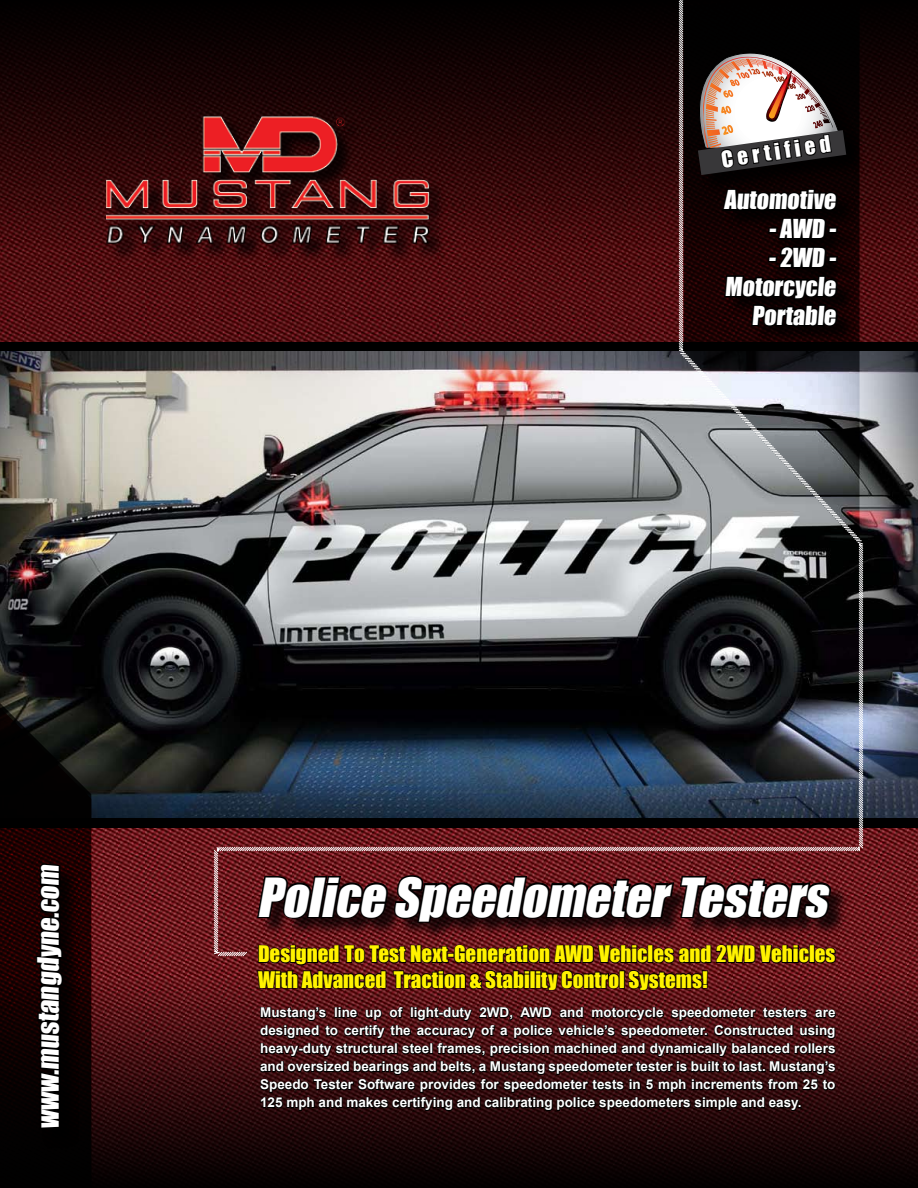
<style>
.page{position:relative;width:918px;height:1188px;background:#fff}
.page>*{position:absolute;margin:0;border:0;box-sizing:border-box;transform-origin:0 0}
.t1{font:italic 49.5px "Impact";color:#fff}
.t2{font:27px "Impact";color:#fff}
.t3{font:24px/28.8px "Impact";color:#fff;text-align:right}
.t4{font:21.15px "Impact";color:#fff}
.t5{font:21px/25.5px "Impact";color:#fff200}
.t6{font:700 13.5px/18px "Arial";color:#fff;text-align:justify}
</style>
<div class="page">
<img style="left:0;top:271px;width:918px;height:687px">
<svg style="left:122px;top:958px;width:796px;height:230px;background:#240809"></svg>
<svg style="left:0;top:0;width:918px;height:271px;background:#1f0506"></svg>
<div style="left:259px;top:877px;width:659px;height:184px;background:#000;opacity:.75"></div>
<div style="left:109px;top:118px;width:373px;height:183px;background:#000;opacity:.75"></div>
<img style="left:106px;top:114px;width:107px;height:147px">
<img style="left:1px;top:351px;width:917px;height:466px">
<div style="left:724px;top:191px;width:194px;height:296px;background:#000;opacity:.75"></div>
<svg style="left:0;top:707px;width:91px;height:481px;background:#100605"></svg>
<div style="left:38px;top:866px;width:84px;height:322px;background:#000;opacity:.75"></div>
<svg style="left:22px;top:862px;width:66px;height:269px;background:#0d0000"></svg>
<div style="left:700px;top:132px;width:171px;height:68px;background:#000;opacity:.75"></div>
<svg style="left:256px;top:957px;width:581px;height:155px;background:#350c0e"></svg>
<img style="left:213px;top:0;width:651px;height:957px">
<h3 class="t4" style="left:719px;top:144px;width:111px;rotate:-9deg">Certified</h3>
<h3 class="t3" style="left:724px;top:185px;width:116px">Automotive</h3>
<h3 class="t3" style="left:769px;top:214px;width:72px">- AWD -</h3>
<h3 class="t3" style="left:725px;top:243px;width:116px">- 2WD -<br>Motorcycle<br>Portable</h3>
<h2 class="t2" style="left:27px;top:1129px;width:269px;rotate:-90deg">www.mustangdyne.com</h2>
<h1 class="t1" style="left:257px;top:859px;width:584px">Police SpeedometerTesters</h1>
<h3 class="t5" style="left:258px;top:941px;width:579px">Designed To Test Next-Generation AWD Vehicles and 2WD Vehicles<br>With Advanced Traction &amp; Stability Control Systems!</h3>
<p class="t6" style="left:260px;top:1004px;width:577px">Mustang’s line up of light-duty 2WD, AWD and motorcycle speedometer testers are designed to certify the accuracy of a police vehicle’s speedometer. Constructed using heavy-duty structural steel frames, precision machined and dynamically balanced rollers and oversized bearings and belts, a Mustang speedometer tester is built to last. Mustang’s Speedo Tester Software provides for speedometer tests in 5 mph increments from 25 to 125 mph and makes certifying and calibrating police speedometers simple and easy.</p>
</div>
